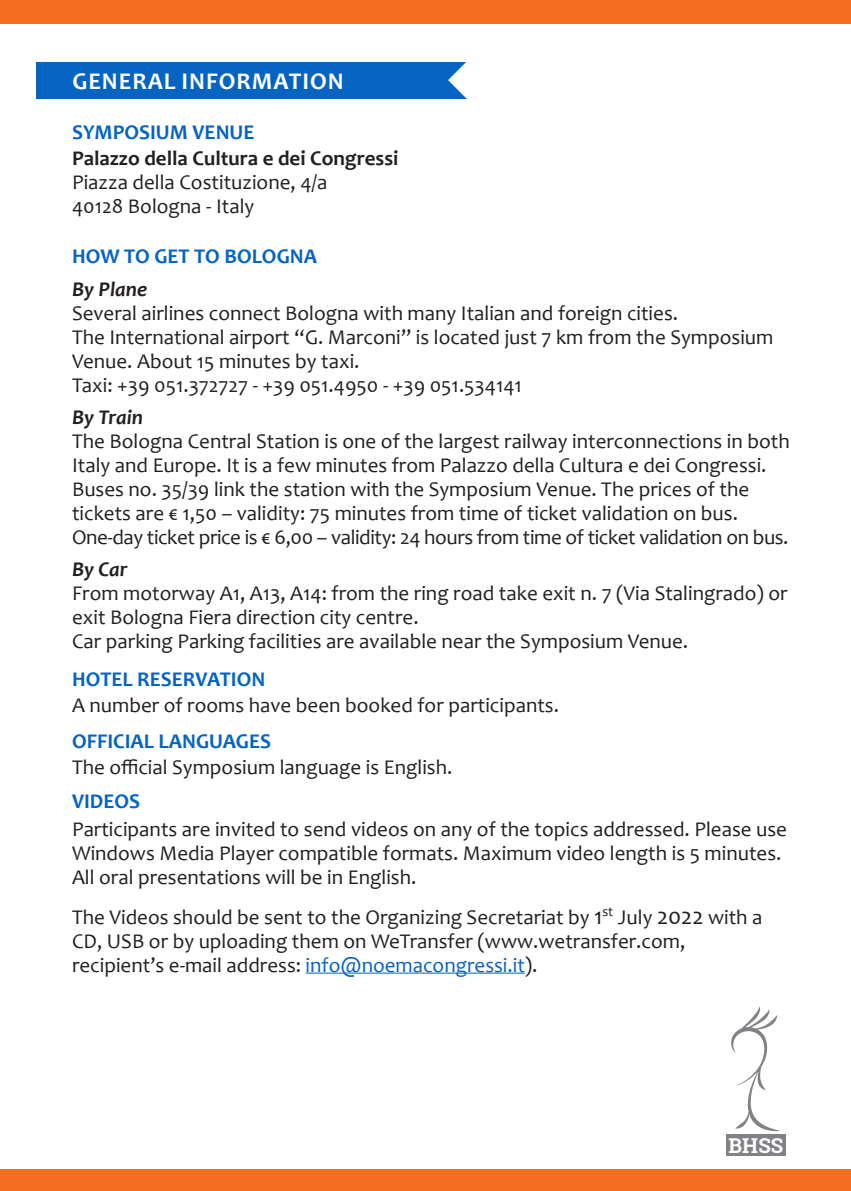
<style>
.page{position:relative;width:851px;height:1191px;background:#fff}
.page>*{position:absolute;margin:0;border:0;box-sizing:border-box;transform-origin:0 0}
.t1{font:700 24px "Candara";letter-spacing:.04em;color:#fff}
.t2{font:21px/24px "Candara";color:#231f20}
.t3{font:700 21px/26px "Candara";color:#231f20}
.t4{font:700 21px "Candara";color:#0563c1}
.t5{font:700 20.6px "Roboto Slab";color:#fff}
.s1{color:#0563c1}
.s2{font-weight:700;font-style:italic}
.s3{font-weight:700;color:#0563c1}
.s4{font-size:24px}
</style>
<div class="page">
<div style="left:36px;top:62px;width:431px;height:37px;background:#0563c1"></div>
<svg style="left:448px;top:62px;width:19px;height:37px"></svg>
<hr style="left:305px;top:972px;width:219px;height:1px;background:#0563c1">
<div style="left:0;top:1169px;width:850px;height:22px;background:#f36e21"></div>
<div style="left:0;top:0;width:850px;height:23px;background:#f36e21"></div>
<svg style="left:731px;top:1006px;width:48px;height:125px"></svg>
<div style="left:726px;top:1134px;width:59px;height:22px;background:#808285"></div>
<p class="t1" style="left:72px;top:67px;width:273px">GENERAL INFORMATION</p>
<p class="t3" style="left:72px;top:119px;width:328px"><span class="s1">SYMPOSIUM VENUE<br></span>Palazzo della Cultura e dei Congressi</p>
<p class="t2" style="left:72px;top:170px;width:257px">Piazza della Costituzione, 4/a<br>40128 Bologna - Italy</p>
<p class="t4" style="left:72px;top:243px;width:246px">HOW TO GET TO BOLOGNA</p>
<p class="t2" style="left:72px;top:276px;width:702px"><span class="s2">By Plane<br></span>Several airlines connect Bologna with many Italian and foreign cities.<br>The International airport “G. Marconi” is located just 7 km from the Symposium Venue. About 15 minutes by taxi.<br>Taxi: +39 051.372727 - +39 051.4950 - +39 051.534141</p>
<p class="t2" style="left:72px;top:404px;width:719px"><span class="s2">By Train<br></span>The Bologna Central Station is one of the largest railway interconnections in both Italy and Europe. It is a few minutes from Palazzo della Cultura e dei Congressi.<br>Buses no. 35/39 link the station with the Symposium Venue. The prices of the tickets are € 1,50 – validity: 75 minutes from time of ticket validation on bus.<br>One-day ticket price is € 6,00 – validity: 24 hours from time of ticket validation on bus.</p>
<p class="t2" style="left:72px;top:556px;width:717px"><span class="s2">By Car<br></span>From motorway A1, A13, A14: from the ring road take exit n. 7 (Via Stalingrado) or exit Bologna Fiera direction city centre.<br>Car parking Parking facilities are available near the Symposium Venue.</p>
<p class="t2" style="left:72px;top:665px;width:488px;line-height:26px"><span class="s3">HOTEL RESERVATION<br></span>A number of rooms have been booked for participants.</p>
<p class="t4" style="left:72px;top:727px;width:200px">OFFICIAL LANGUAGES</p>
<p class="t2" style="left:72px;top:754px;width:382px">The official Symposium language is English.</p>
<p class="t4" style="left:72px;top:787px;width:70px">VIDEOS</p>
<p class="t2" style="left:72px;top:816px;width:716px">Participants are invited to send videos on any of the topics addressed. Please use<br>Windows Media Player compatible formats. Maximum video length is 5 minutes.<br>All oral presentations will be in English.</p>
<p class="t2" style="left:72px;top:904px;width:691px">The Videos should be sent to the Organizing Secretariat by <span class="s4">1</span><sup>st</sup> July <span class="s4">2022</span> with a<br>CD, USB or by uploading them on WeTransfer (www.wetransfer.com, recipient’s e-mail address: <span class="s1">info@noemacongressi.it</span>).</p>
<p class="t5" style="left:728px;top:1131px;width:57px">BHSS</p>
</div>
